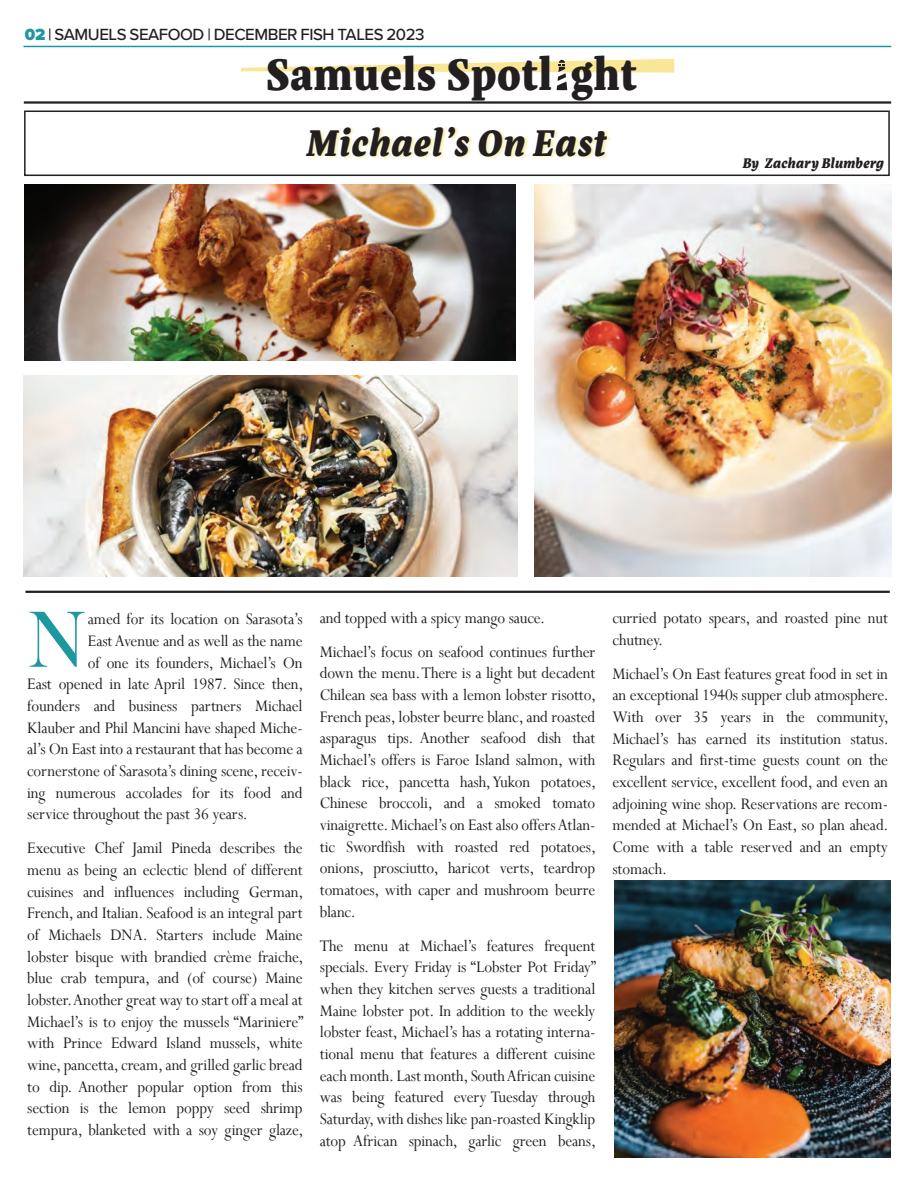
<style>
.page{position:relative;width:918px;height:1188px;background:#fff}
.page>*{position:absolute;margin:0;border:0;box-sizing:border-box;transform-origin:0 0}
.t1{font:82.5px "Bask Old Face";color:#1e989f;scale:.94 1}
.t2{font:800 45.3px "Eskorte Latin";letter-spacing:.01em;color:#231f20;scale:.91 1}
.t3{font:italic 800 38.1px "Eskorte Latin";letter-spacing:.03em;color:#231f20;scale:.9 1}
.t4{font:18px/21.6px "Perpetua";letter-spacing:-.01em;color:#231f20;text-align:justify;scale:.94 1}
.t5{font:500 16.8px "Proxima Nova";letter-spacing:-.025em;color:#231f20}
.t6{font:italic 800 14.25px "Eskorte Latin";letter-spacing:.02em;color:#231f20;scale:.9 1}
.s1{font-weight:900;color:#1e989f}
</style>
<div class="page">
<hr style="left:24px;top:101px;width:867px;height:3px;background:#231f20">
<svg style="left:241px;top:59px;width:433px;height:31px"></svg>
<div style="left:24px;top:111px;width:865px;height:65px;border:2px solid #231f20"></div>
<img style="left:307px;top:126px;width:304px;height:33px">
<img style="left:614px;top:881px;width:276px;height:276px">
<img style="left:24px;top:376px;width:494px;height:200px">
<img style="left:534px;top:184px;width:357px;height:392px">
<img style="left:25px;top:184px;width:490px;height:176px">
<hr style="left:23px;top:46px;width:868px;height:1px;background:#1e989f">
<hr style="left:25px;top:591px;width:864px;height:2px;background:#231f20">
<p class="t5" style="left:25px;top:22px;width:401px"><span class="s1">02</span> | SAMUELS SEAFOOD | DECEMBER FISH TALES 2023</p>
<h2 class="t2" style="left:266px;top:48px;width:409px">Samuels Spotl ght</h2>
<h3 class="t3" style="left:307px;top:111px;width:333px">Michael’s On East</h3>
<p class="t6" style="left:743px;top:152px;width:158px">By Zachary Blumberg</p>
<h1 class="t1" style="left:28px;top:594px;width:64px">N</h1>
<p class="t4" style="left:88px;top:608px;width:230px">amed for its location on Sarasota’s</p>
<p class="t4" style="left:88px;top:630px;width:230px">East Avenue and as well as the name</p>
<p class="t4" style="left:88px;top:651px;width:230px">of one its founders, Michael’s On</p>
<p class="t4" style="left:27px;top:673px;width:295px">East opened in late April 1987. Since then,</p>
<p class="t4" style="left:27px;top:695px;width:295px">founders and business partners Michael</p>
<p class="t4" style="left:27px;top:716px;width:294px">Klauber and Phil Mancini have shaped Miche-</p>
<p class="t4" style="left:27px;top:738px;width:295px">al’s On East into a restaurant that has become a</p>
<p class="t4" style="left:27px;top:760px;width:294px">cornerstone of Sarasota’s dining scene, receiv-</p>
<p class="t4" style="left:27px;top:781px;width:294px">ing numerous accolades for its food and</p>
<p class="t4" style="left:27px;top:803px;width:236px">service throughout the past 36 years.</p>
<p class="t4" style="left:27px;top:837px;width:295px">Executive Chef Jamil Pineda describes the menu as being an eclectic blend of different cuisines and influences including German, French, and Italian. Seafood is an integral part of Michaels DNA. Starters include Maine lobster bisque with brandied crème fraiche, blue crab tempura, and (of course) Maine lobster. Another great way to start off a meal at Michael’s is to enjoy the mussels “Mariniere” with Prince Edward Island mussels, white wine, pancetta, cream, and grilled garlic bread to dip. Another popular option from this section is the lemon poppy seed shrimp tempura, blanketed with a soy ginger glaze,</p>
<p class="t4" style="left:320px;top:601px;width:294px;line-height:33.8px">and topped with a spicy mango sauce.<br>Michael’s focus on seafood continues further</p>
<p class="t4" style="left:320px;top:662px;width:295px">down the menu. There is a light but decadent Chilean sea bass with a lemon lobster risotto, French peas, lobster beurre blanc, and roasted asparagus tips. Another seafood dish that Michael’s offers is Faroe Island salmon, with black rice, pancetta hash, Yukon potatoes, Chinese broccoli, and a smoked tomato vinaigrette. Michael’s on East also offers Atlan&shy;tic Swordfish with roasted red potatoes, onions, prosciutto, haricot verts, teardrop tomatoes, with caper and mushroom beurre blanc.</p>
<p class="t4" style="left:320px;top:934px;width:295px">The menu at Michael’s features frequent specials. Every Friday is “Lobster Pot Friday” when they kitchen serves guests a traditional Maine lobster pot. In addition to the weekly lobster feast, Michael’s has a rotating interna&shy;tional menu that features a different cuisine each month. Last month, South African cuisine was being featured every Tuesday through Saturday, with dishes like pan-roasted Kingklip atop African spinach, garlic green beans,</p>
<p class="t4" style="left:612px;top:607px;width:295px">curried potato spears, and roasted pine nut chutney.</p>
<p class="t4" style="left:612px;top:662px;width:295px">Michael’s On East features great food in set in an exceptional 1940s supper club atmosphere.<br>With over 35 years in the community, Michael’s has earned its institution status.<br>Regulars and first-time guests count on the excellent service, excellent food, and even an adjoining wine shop. Reservations are recom&shy;mended at Michael’s On East, so plan ahead.<br>Come with a table reserved and an empty stomach.</p>
</div>
